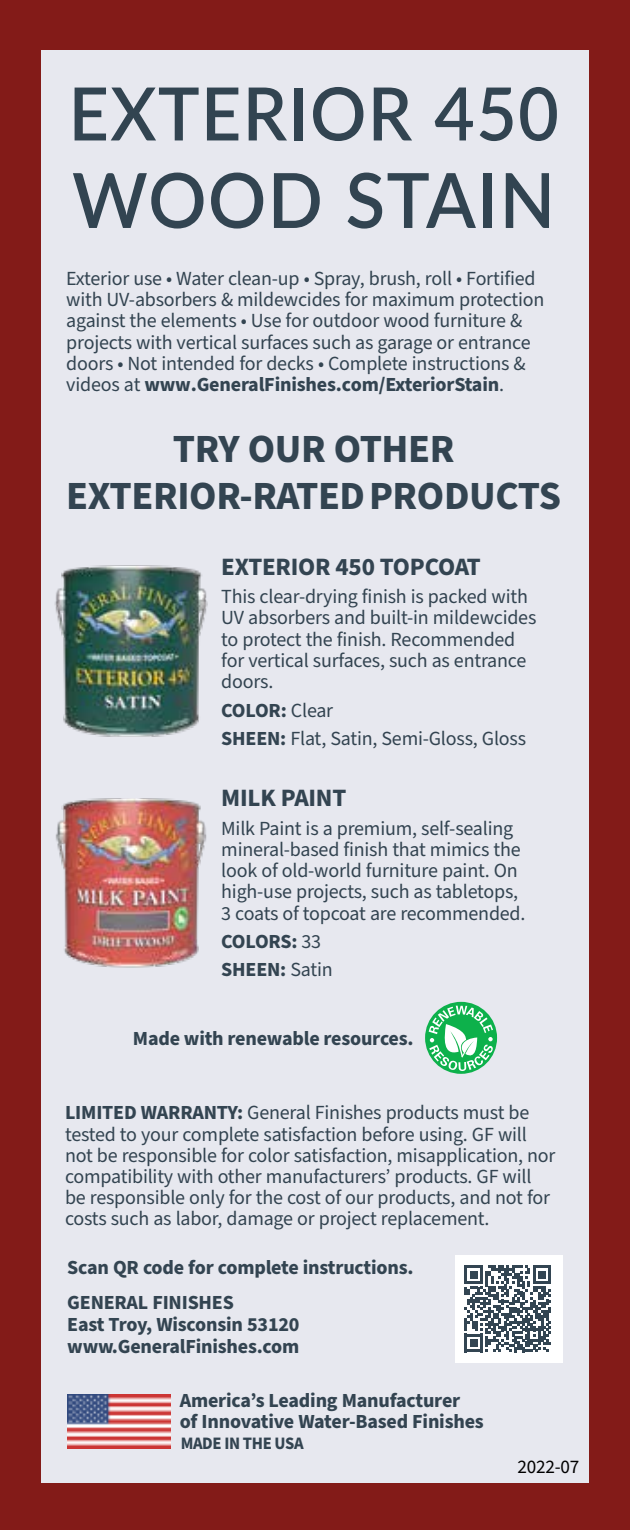
<style>
.page{position:relative;width:630px;height:1530px;background:#831b18}
.page>*{position:absolute;margin:0;border:0;box-sizing:border-box;transform-origin:0 0}
.t1{font:600 76.25px "Lato";letter-spacing:.02em;color:#324451;scale:.95 1}
.t2{font:600 73.5px "Lato";letter-spacing:.02em;color:#324451;scale:.95 1}
.t3{font:700 40px/47.2px "Source Sans Pro";letter-spacing:-.01em;color:#334451;text-align:center}
.t4{font:700 25px "Source Sans Pro";letter-spacing:-.01em;color:#334451}
.t5{font:20px/21.2px "Source Sans Pro";letter-spacing:-.01em;color:#334451}
.t6{font:700 20px/28.5px "Source Sans Pro";letter-spacing:-.01em;color:#334451}
.t7{font:19.25px "Source Sans Pro";letter-spacing:-.01em;color:#000}
.t8{font:700 17.5px "Source Sans Pro";letter-spacing:-.02em;color:#334451;scale:.95 1}
.s1{font-weight:700}
.s2{font-weight:400}
</style>
<div class="page">
<div style="left:41px;top:50px;width:548px;height:1432px;background:#e7e8ef"></div>
<div style="left:425px;top:1002px;width:72px;height:72px;background:#0db14b;border-radius:50%"></div>
<svg style="left:429px;top:1006px;width:64px;height:65px"></svg>
<img style="left:67px;top:1394px;width:104px;height:55px">
<div style="left:455px;top:1255px;width:108px;height:108px;background:#fff"></div>
<svg style="left:464px;top:1266px;width:87px;height:86px"></svg>
<img style="left:54px;top:565px;width:154px;height:172px">
<img style="left:55px;top:798px;width:152px;height:169px">
<h2 class="t2" style="left:69px;top:60px;width:518px">EXTERIOR 450</h2>
<h1 class="t1" style="left:72px;top:145px;width:510px">WOOD STAIN</h1>
<p class="t5" style="left:66px;top:268px;width:480px">Exterior use • Water clean-up • Spray, brush, roll • Fortified with UV-absorbers &amp; mildewcides for maximum protection against the elements • Use for outdoor wood furniture &amp; projects with vertical surfaces such as garage or entrance doors • Not intended for decks • Complete instructions &amp; videos at <span class="s1">www.GeneralFinishes.com/ExteriorStain</span>.</p>
<h3 class="t3" style="left:66px;top:426px;width:496px">TRY OUR OTHER<br>EXTERIOR-RATED PRODUCTS</h3>
<p class="t4" style="left:221px;top:549px;width:261px">EXTERIOR 450 TOPCOAT</p>
<p class="t5" style="left:221px;top:587px;width:317px">This clear-drying finish is packed with<br>UV absorbers and built-in mildewcides to protect the finish. Recommended for vertical surfaces, such as entrance doors.</p>
<p class="t5" style="left:221px;top:696px;width:306px;line-height:28.5px"><span class="s1">COLOR:</span> Clear<br><span class="s1">SHEEN:</span> Flat, Satin, Semi-Gloss, Gloss</p>
<p class="t4" style="left:221px;top:781px;width:127px">MILK PAINT</p>
<p class="t5" style="left:221px;top:818px;width:306px">Milk Paint is a premium, self-sealing mineral-based finish that mimics the look of old-world furniture paint. On high-use projects, such as tabletops, 3 coats of topcoat are recommended.</p>
<p class="t6" style="left:221px;top:928px;width:113px">COLORS: <span class="s2">33<br></span>SHEEN: <span class="s2">Satin</span></p>
<p class="t6" style="left:133px;top:1025px;width:282px">Made with renewable resources.</p>
<p class="t5" style="left:65px;top:1103px;width:492px"><span class="s1">LIMITED WARRANTY:</span> General Finishes products must be tested to your complete satisfaction before using. GF will not be responsible for color satisfaction, misapplication, nor compatibility with other manufacturers’ products. GF will be responsible only for the cost of our products, and not for costs such as labor, damage or project replacement.</p>
<p class="t6" style="left:67px;top:1251px;width:348px;line-height:34.2px">Scan QR code for complete instructions.<br>GENERAL FINISHES</p>
<p class="t6" style="left:67px;top:1314px;width:234px;line-height:22.2px">East Troy, Wisconsin 53120 www.GeneralFinishes.com</p>
<p class="t6" style="left:180px;top:1391px;width:306px;line-height:21px">America’s Leading Manufacturer<br>of Innovative Water-Based Finishes</p>
<p class="t8" style="left:181px;top:1431px;width:131px">MADE IN THE USA</p>
<p class="t7" style="left:518px;top:1454px;width:63px">2022-07</p>
</div>
